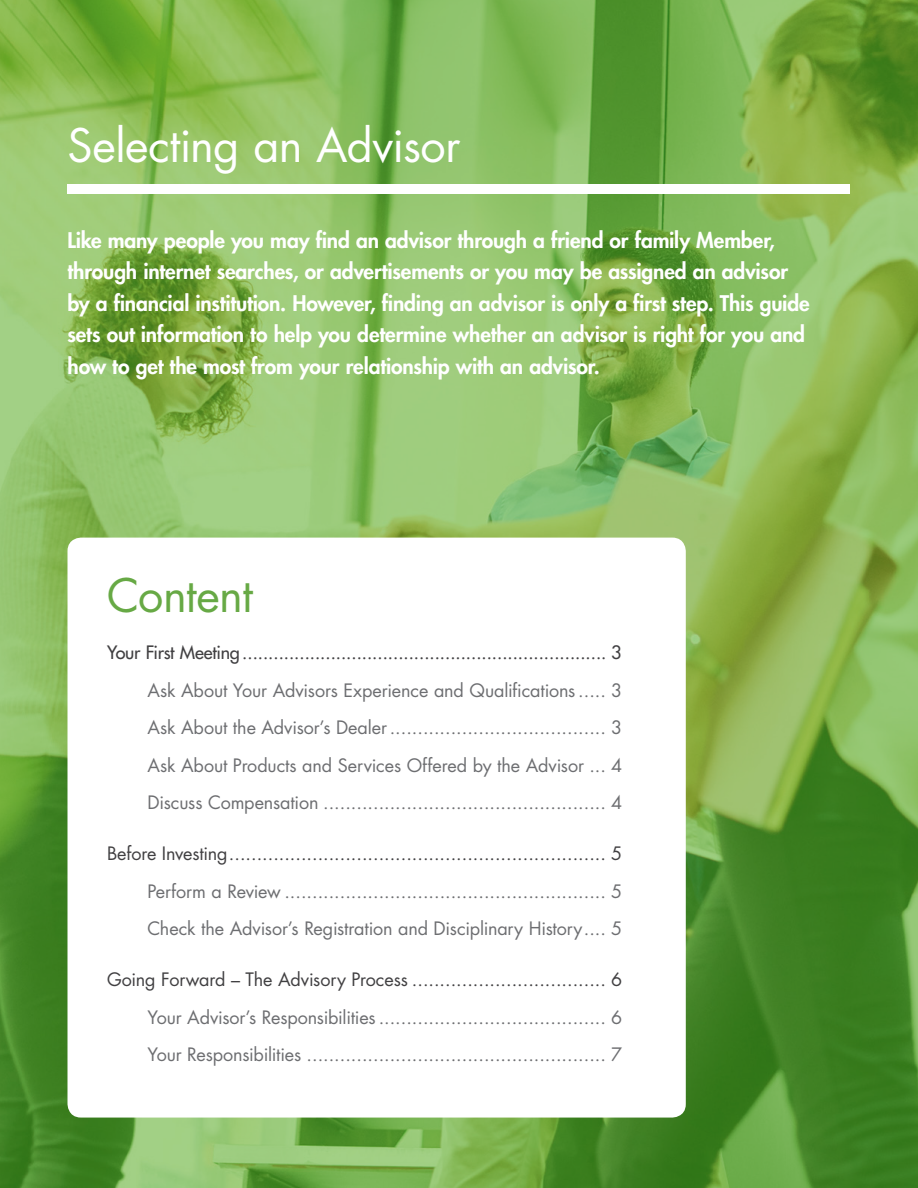
<style>
.page{position:relative;width:918px;height:1188px;background:#fff}
.page>*{position:absolute;margin:0;border:0;box-sizing:border-box;transform-origin:0 0}
.t1{font:45px "Futura Std";letter-spacing:-.01em;color:#fff}
.t2{font:45px "Futura Std";letter-spacing:-.015em;color:#67a945}
.t3{font:800 21px/31.5px "Futura Std";letter-spacing:-.01em;color:#fff}
.t4{font:18px/37.5px "Futura Std";letter-spacing:-.01em;color:#6d6e71}
.t5{font:18px "Futura Std";letter-spacing:-.005em;color:#414042}
.t6{font:500 18px "Futura Std";letter-spacing:-.02em;color:#414042}
</style>
<div class="page">
<img style="left:0;top:0;width:918px;height:1188px">
<div style="left:68px;top:538px;width:618px;height:580px;background:#fff;border-radius:14px"></div>
<div style="left:68px;top:184px;width:782px;height:10px;background:#fff"></div>
<h1 class="t1" style="left:68px;top:117px;width:395px">Selecting an Advisor</h1>
<p class="t3" style="left:68px;top:224px;width:744px">Like many people you may find an advisor through a friend or family Member, through internet searches, or advertisements or you may be assigned an advisor by a financial institution. However, finding an advisor is only a first step. This guide sets out information to help you determine whether an advisor is right for you and how to get the most from your relationship with an advisor.</p>
<h1 class="t2" style="left:107px;top:567px;width:148px">Content</h1>
<p class="t6" style="left:107px;top:642px;width:516px">Your First Meeting...................................................................... 3</p>
<p class="t4" style="left:148px;top:672px;width:476px;text-align:justify">Ask About Your Advisors Experience and Qualifications ..... 3<br>Ask About the Advisor’s Dealer....................................... 3<br>Ask About Products and Services Offered by the Advisor ... 4<br>Discuss Compensation ................................................... 4</p>
<p class="t5" style="left:107px;top:842px;width:517px">Before Investing.................................................................... 5</p>
<p class="t4" style="left:148px;top:873px;width:476px">Perform a Review .......................................................... 5<br>Check the Advisor’s Registration and Disciplinary History.... 5</p>
<p class="t5" style="left:107px;top:968px;width:517px">Going Forward – The Advisory Process ................................... 6</p>
<p class="t4" style="left:148px;top:999px;width:476px">Your Advisor’s Responsibilities ......................................... 6<br>Your Responsibilities ...................................................... 7</p>
</div>
